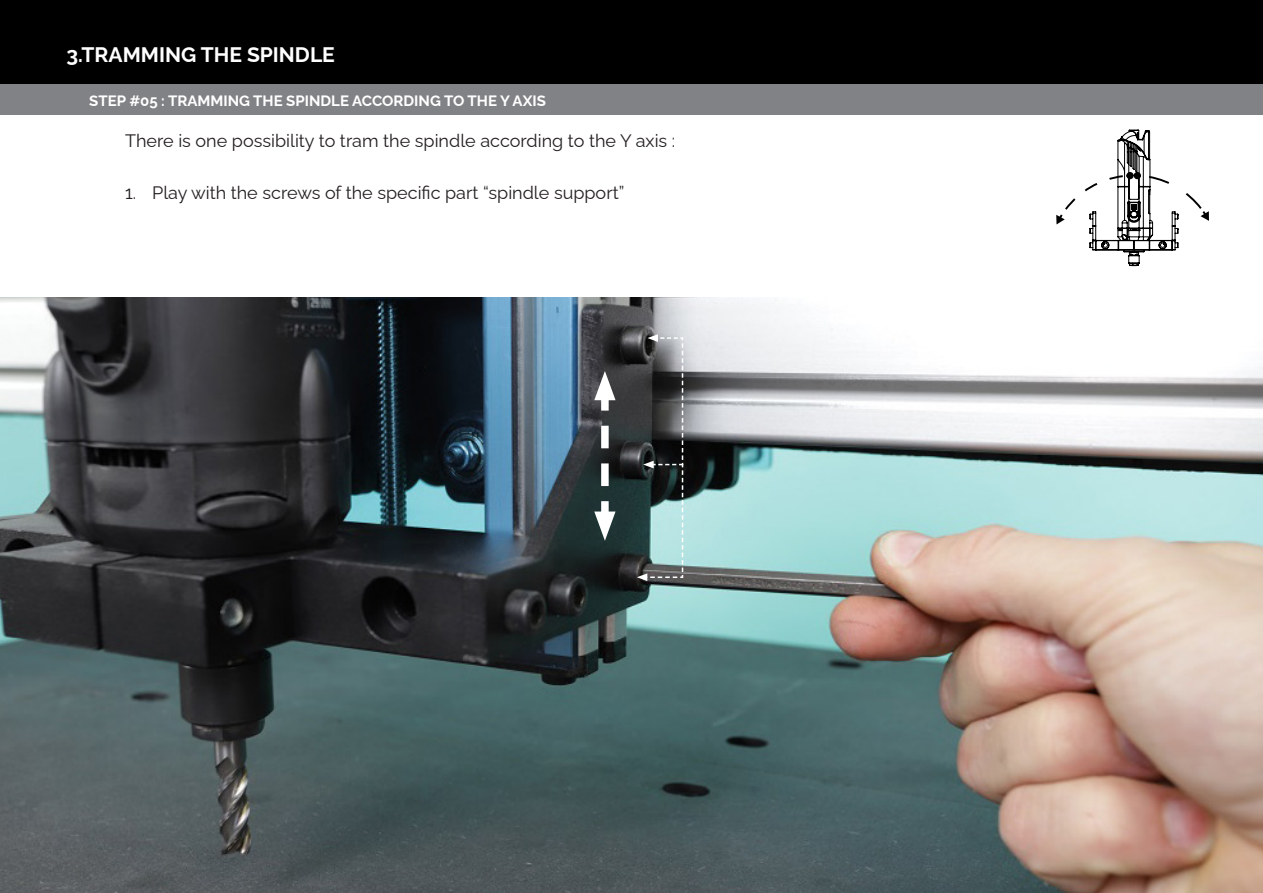
<style>
.page{position:relative;width:1263px;height:893px;background:#fff}
.page>*{position:absolute;margin:0;border:0;box-sizing:border-box;transform-origin:0 0}
.t1{font:700 21px "Raleway";color:#fff}
.t2{font:18px "Raleway";color:#231f20}
.t3{font:700 15px "Raleway";color:#fff}
</style>
<div class="page">
<div style="left:0;top:0;width:1263px;height:84px;background:#000001"></div>
<div style="left:0;top:84px;width:1263px;height:31px;background:#808285"></div>
<img style="left:0;top:298px;width:1263px;height:595px">
<svg style="left:1056px;top:130px;width:153px;height:136px"></svg>
<div style="left:1126px;top:172px;width:8px;height:7px;background:#000;border-radius:50%"></div>
<svg style="left:637px;top:334px;width:47px;height:247px;background:#566263"></svg>
<svg style="left:594px;top:371px;width:21px;height:170px"></svg>
<p class="t1" style="left:66px;top:38px;width:270px">3.TRAMMING THE SPINDLE</p>
<p class="t3" style="left:89px;top:88px;width:458px">STEP #05 : TRAMMING THE SPINDLE ACCORDING TO THE Y AXIS</p>
<p class="t2" style="left:125px;top:126px;width:552px">There is one possibility to tram the spindle according to the Y axis :</p>
<p class="t2" style="left:125px;top:179px;width:501px">1. Play with the screws of the specific part “spindle support”</p>
</div>
